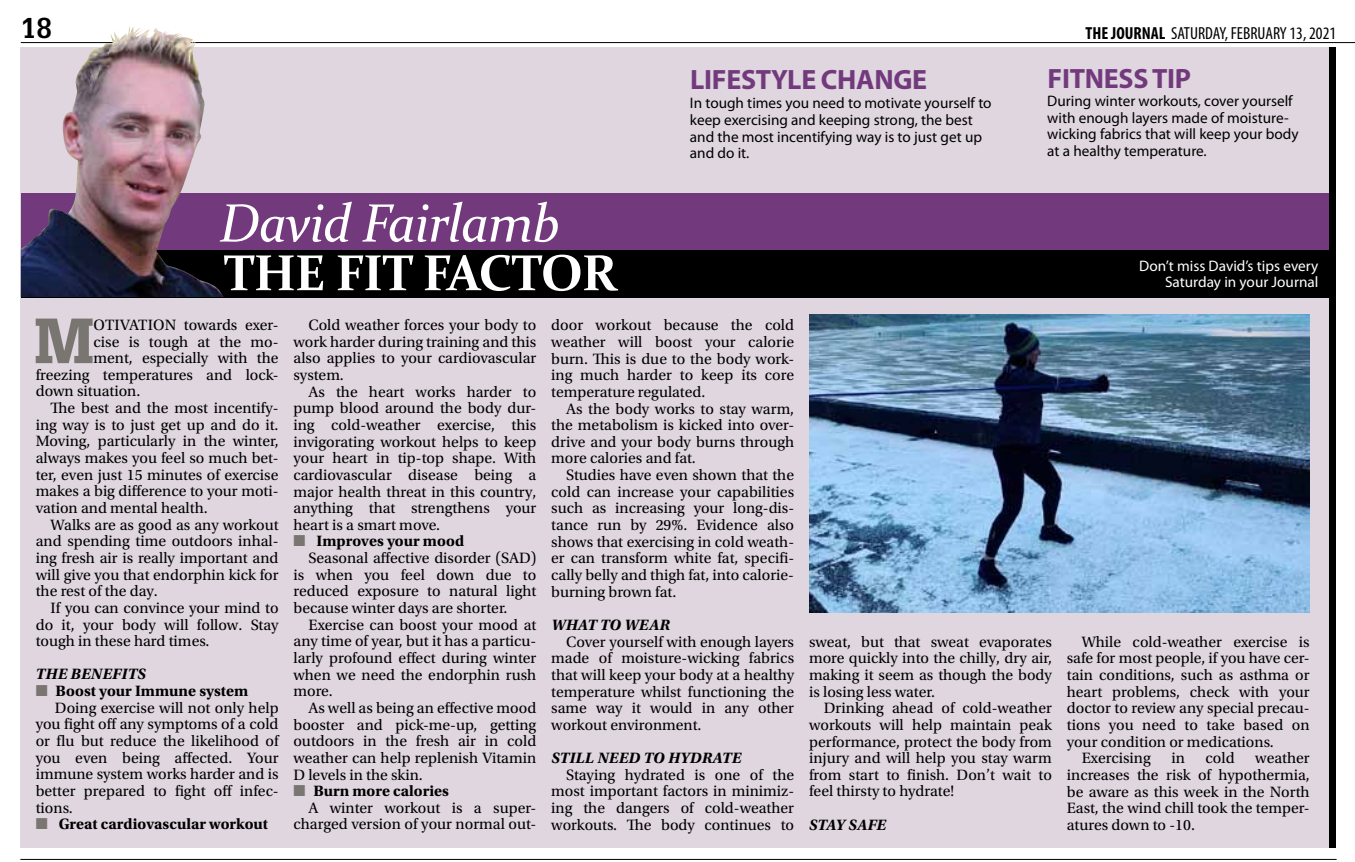
<style>
.page{position:relative;width:1355px;height:862px;background:#fff}
.page>*{position:absolute;margin:0;border:0;box-sizing:border-box;transform-origin:0 0}
.t1{font:900 62.12px "Glypha LT Std";color:#797571}
.t2{font:italic 54.25px "Constantia";letter-spacing:-.02em;color:#fff}
.t3{font:700 50.75px "Constantia";letter-spacing:-.02em;color:#fff}
.t4{font:700 28px "Myriad Pro";letter-spacing:-.01em;color:#723a7d}
.t5{font:700 28px "Glypha LT Std";color:#000}
.t6{font:condensed 17.5px "Myriad Pro";color:#000}
.t7{font:15.75px/16.6px "Utopia Std";color:#000;text-align:justify}
.t8{font:700 15.75px "Utopia Std";color:#000}
.t9{font:italic 700 15.75px "Utopia Std";letter-spacing:.015em;color:#000}
.t10{font:15.22px/16.6px "Myriad Pro";color:#000}
.t11{font:15.22px/16.6px "Myriad Pro";color:#fff;text-align:right}
.s1{font-weight:700}
.s2{color:#797571}
</style>
<div class="page">
<hr style="left:21px;top:42px;width:1333px;height:1px;background:#000">
<div style="left:21px;top:48px;width:1314px;height:799px;background:#dfd6df"></div>
<div style="left:22px;top:193px;width:1307px;height:57px;background:#723a7d"></div>
<div style="left:22px;top:250px;width:1310px;height:47px;background:#000"></div>
<div style="left:1329px;top:48px;width:6px;height:799px;background:#000"></div>
<img style="left:809px;top:314px;width:500px;height:298px">
<img style="left:21px;top:26px;width:202px;height:271px">
<hr style="left:20px;top:858px;width:1316px;height:1px;background:#000">
<h3 class="t5" style="left:21px;top:11px;width:33px">18</h3>
<p class="t6" style="left:1085px;top:22px;width:252px"><span class="s1">THE JOURNAL</span> SATURDAY, FEBRUARY 13, 2021</p>
<h2 class="t2" style="left:219px;top:186px;width:342px">David Fairlamb</h2>
<h3 class="t3" style="left:223px;top:238px;width:396px">THE FIT FACTOR</h3>
<h3 class="t4" style="left:690px;top:62px;width:238px">LIFESTYLE CHANGE</h3>
<p class="t10" style="left:690px;top:95px;width:303px">In tough times you need to motivate yourself to keep exercising and keeping strong, the best and the most incentifying way is to just get up and do it.</p>
<h3 class="t4" style="left:1047px;top:60px;width:15px">FITNESS</h3>
<h3 class="t4" style="left:1151px;top:60px;width:41px">TI P</h3>
<p class="t10" style="left:1047px;top:92px;width:253px">During winter workouts, cover yourself with enough layers made of moisture&shy;wicking fabrics that will keep your body at a healthy temperature.</p>
<p class="t11" style="left:1139px;top:257px;width:181px">Don’t miss David’s tips every<br>Saturday in your Journal</p>
<h1 class="t1" style="left:35px;top:303px;width:60px">M</h1>
<p class="t7" style="left:94px;top:316px;width:186px">otivation towards exer-</p>
<p class="t7" style="left:93px;top:333px;width:186px">cise is tough at the mo-</p>
<p class="t7" style="left:93px;top:350px;width:186px">ment, especially with the</p>
<p class="t7" style="left:36px;top:366px;width:244px">freezing temperatures and lock-</p>
<p class="t7" style="left:36px;top:383px;width:106px">down situation.</p>
<p class="t7" style="left:51px;top:400px;width:229px">The best and the most incentify-</p>
<p class="t7" style="left:36px;top:416px;width:244px">ing way is to just get up and do it.</p>
<p class="t7" style="left:36px;top:433px;width:244px">Moving, particularly in the winter,</p>
<p class="t7" style="left:36px;top:449px;width:244px">always makes you feel so much bet-</p>
<p class="t7" style="left:36px;top:466px;width:244px">ter, even just 15 minutes of exercise</p>
<p class="t7" style="left:36px;top:483px;width:244px">makes a big difference to your moti-</p>
<p class="t7" style="left:36px;top:499px;width:173px">vation and mental health.</p>
<p class="t7" style="left:51px;top:516px;width:229px">Walks are as good as any workout</p>
<p class="t7" style="left:36px;top:533px;width:244px">and spending time outdoors inhal-</p>
<p class="t7" style="left:36px;top:549px;width:244px">ing fresh air is really important and</p>
<p class="t7" style="left:36px;top:566px;width:244px">will give you that endorphin kick for</p>
<p class="t7" style="left:36px;top:583px;width:123px">the rest of the day.</p>
<p class="t7" style="left:51px;top:599px;width:229px">If you can convince your mind to</p>
<p class="t7" style="left:36px;top:616px;width:244px">do it, your body will follow. Stay</p>
<p class="t7" style="left:36px;top:632px;width:175px">tough in these hard times.</p>
<p class="t9" style="left:36px;top:665px;width:111px">THE BENEFITS</p>
<p class="t8" style="left:36px;top:681px;width:214px"><span class="s2">■</span> Boost your Immune system</p>
<p class="t7" style="left:55px;top:699px;width:225px">Doing exercise will not only help</p>
<p class="t7" style="left:36px;top:716px;width:244px">you fight off any symptoms of a cold</p>
<p class="t7" style="left:36px;top:732px;width:244px">or flu but reduce the likelihood of</p>
<p class="t7" style="left:36px;top:749px;width:244px">you even being affected. Your</p>
<p class="t7" style="left:36px;top:765px;width:244px">immune system works harder and is</p>
<p class="t7" style="left:36px;top:782px;width:244px">better prepared to fight off infec-</p>
<p class="t7" style="left:36px;top:799px;width:39px">tions.</p>
<p class="t8" style="left:36px;top:814px;width:234px"><span class="s2">■</span> Great cardiovascular workout</p>
<p class="t7" style="left:293px;top:317px;width:244px;text-indent:15px">Cold weather forces your body to work harder during training and this also applies to your cardiovascular system.</p>
<p class="t7" style="left:293px;top:383px;width:244px;text-indent:15px">As the heart works harder to pump blood around the body dur&shy;ing cold-weather exercise, this invigorating workout helps to keep your heart in tip-top shape. With cardiovascular disease being a major health threat in this country, anything that strengthens your heart is a smart move.</p>
<p class="t8" style="left:293px;top:532px;width:172px"><span class="s2">■</span> Improves your mood</p>
<p class="t7" style="left:308px;top:549px;width:229px">Seasonal affective disorder (SAD)</p>
<p class="t7" style="left:293px;top:566px;width:244px">is when you feel down due to</p>
<p class="t7" style="left:293px;top:583px;width:244px">reduced exposure to natural light</p>
<p class="t7" style="left:293px;top:599px;width:215px">because winter days are shorter.</p>
<p class="t7" style="left:308px;top:616px;width:229px">Exercise can boost your mood at</p>
<p class="t7" style="left:293px;top:633px;width:244px">any time of year, but it has a particu-</p>
<p class="t7" style="left:293px;top:649px;width:244px">larly profound effect during winter</p>
<p class="t7" style="left:293px;top:666px;width:244px">when we need the endorphin rush</p>
<p class="t7" style="left:293px;top:683px;width:41px">more.</p>
<p class="t7" style="left:308px;top:699px;width:229px">As well as being an effective mood</p>
<p class="t7" style="left:293px;top:716px;width:244px">booster and pick-me-up, getting</p>
<p class="t7" style="left:293px;top:732px;width:244px">outdoors in the fresh air in cold</p>
<p class="t7" style="left:293px;top:749px;width:244px">weather can help replenish Vitamin</p>
<p class="t7" style="left:293px;top:766px;width:131px">D levels in the skin.</p>
<p class="t8" style="left:293px;top:781px;width:157px"><span class="s2">■</span> Burn more calories</p>
<p class="t7" style="left:308px;top:799px;width:229px">A winter workout is a super-</p>
<p class="t7" style="left:293px;top:816px;width:244px">charged version of your normal out-</p>
<p class="t7" style="left:551px;top:317px;width:244px">door workout because the cold weather will boost your calorie burn. This is due to the body work&shy;ing much harder to keep its core temperature regulated.</p>
<p class="t7" style="left:551px;top:400px;width:244px;text-indent:15px">As the body works to stay warm, the metabolism is kicked into over&shy;drive and your body burns through more calories and fat.</p>
<p class="t7" style="left:551px;top:467px;width:244px;text-indent:15px">Studies have even shown that the cold can increase your capabilities such as increasing your long-dis&shy;tance run by 29%. Evidence also shows that exercising in cold weath&shy;er can transform white fat, specifi&shy;cally belly and thigh fat, into calorie&shy;burning brown fat.</p>
<p class="t9" style="left:551px;top:615px;width:120px">WHAT TO WEAR</p>
<p class="t7" style="left:551px;top:633px;width:244px;text-indent:15px">Cover yourself with enough layers made of moisture-wicking fabrics that will keep your body at a healthy temperature whilst functioning the same way it would in any other workout environment.</p>
<p class="t9" style="left:551px;top:748px;width:191px">STILL NEED TO HYDRATE</p>
<p class="t7" style="left:551px;top:766px;width:244px;text-indent:15px">Staying hydrated is one of the most important factors in minimiz&shy;ing the dangers of cold-weather workouts. The body continues to</p>
<p class="t7" style="left:809px;top:633px;width:244px">sweat, but that sweat evaporates more quickly into the chilly, dry air, making it seem as though the body is losing less water.</p>
<p class="t7" style="left:809px;top:699px;width:244px;text-indent:15px">Drinking ahead of cold-weather workouts will help maintain peak performance, protect the body from injury and will help you stay warm from start to finish. Don’t wait to feel thirsty to hydrate!</p>
<p class="t9" style="left:809px;top:815px;width:79px">STAY SAFE</p>
<p class="t7" style="left:1081px;top:633px;width:229px">While cold-weather exercise is</p>
<p class="t7" style="left:1066px;top:650px;width:244px">safe for most people, if you have cer-</p>
<p class="t7" style="left:1066px;top:666px;width:244px">tain conditions, such as asthma or</p>
<p class="t7" style="left:1066px;top:683px;width:244px">heart problems, check with your</p>
<p class="t7" style="left:1066px;top:699px;width:244px">doctor to review any special precau-</p>
<p class="t7" style="left:1066px;top:716px;width:244px">tions you need to take based on</p>
<p class="t7" style="left:1066px;top:733px;width:208px">your condition or medications.</p>
<p class="t7" style="left:1081px;top:749px;width:71px">Exercising</p>
<p class="t7" style="left:1171px;top:749px;width:15px">in</p>
<p class="t7" style="left:1205px;top:749px;width:31px">cold</p>
<p class="t7" style="left:1066px;top:749px;width:244px;text-indent:188px">weather increases the risk of hypothermia, be aware as this week in the North East, the wind chill took the temper&shy;atures down to -10.</p>
</div>
